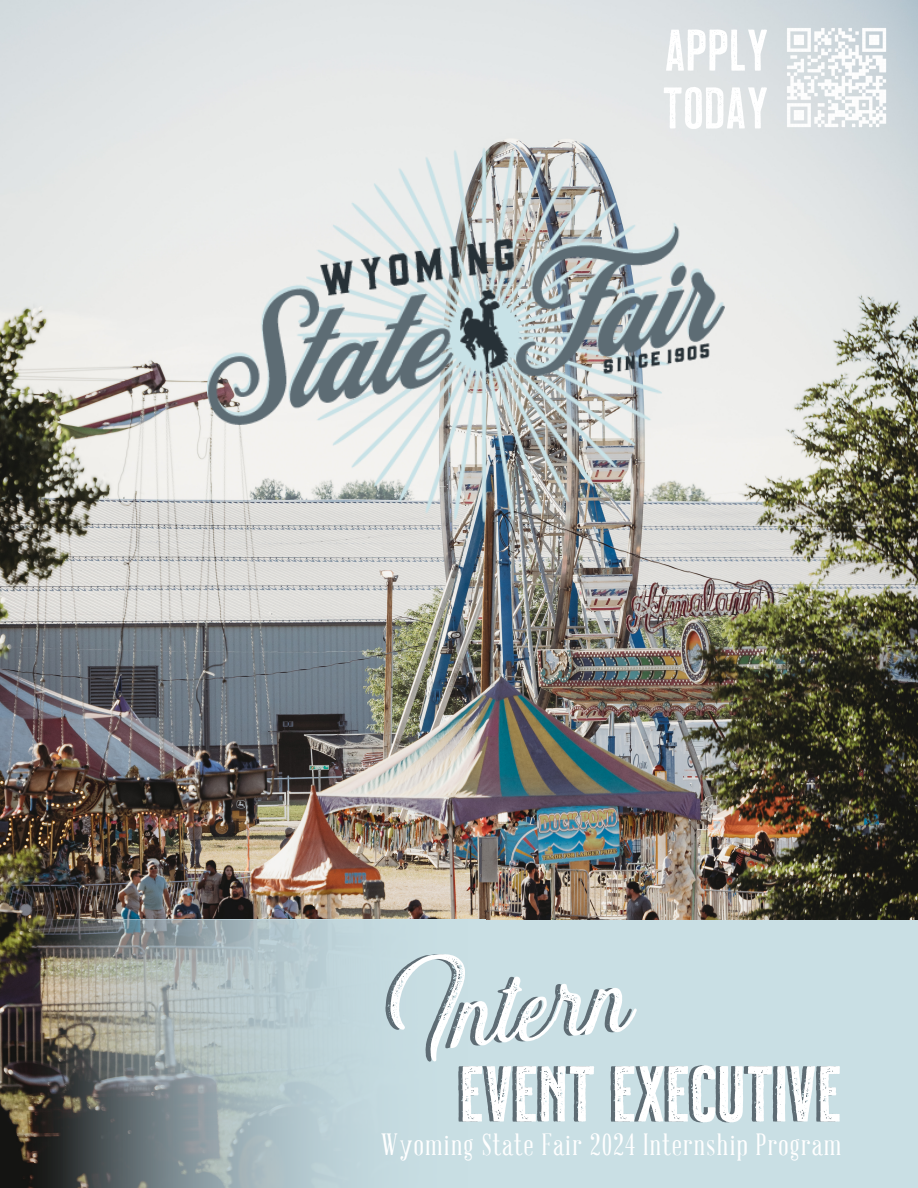
<style>
.page{position:relative;width:918px;height:1188px;background:#fff}
.page>*{position:absolute;margin:0;border:0;box-sizing:border-box;transform-origin:0 0}
.t1{font:123.45px "Barley Script Textured";color:#5e6c74}
.t2{font:79.35px "Milkstore 02 Textured";color:#5e6c74}
.t3{font:58.65px/57.8px "Milkstore 02 Textured";color:#fff}
.t4{font:30px "Abraham Lincoln";letter-spacing:.05em;color:#fff}
</style>
<div class="page">
<img style="left:0;top:0;width:918px;height:1188px">
<div style="left:438px;top:920px;width:480px;height:268px;background:#c9dfe4"></div>
<svg style="left:30px;top:920px;width:16px;height:268px;background:#3e362f"></svg>
<svg style="left:46px;top:920px;width:14px;height:268px;background:#575147"></svg>
<svg style="left:60px;top:920px;width:378px;height:268px;background:#a4b3b5"></svg>
<img style="left:207px;top:148px;width:518px;height:374px">
<img style="left:783px;top:24px;width:107px;height:107px">
<p class="t3" style="left:662px;top:18px;width:108px">APPLY<br>TODAY</p>
<h1 class="t1" style="left:378px;top:934px;width:240px;rotate:-6deg">Intern</h1>
<h2 class="t2" style="left:456px;top:1042px;width:384px">EVENT EXECUTIVE</h2>
<p class="t4" style="left:381px;top:1132px;width:462px">Wyoming State Fair 2024 Internship Program</p>
</div>
